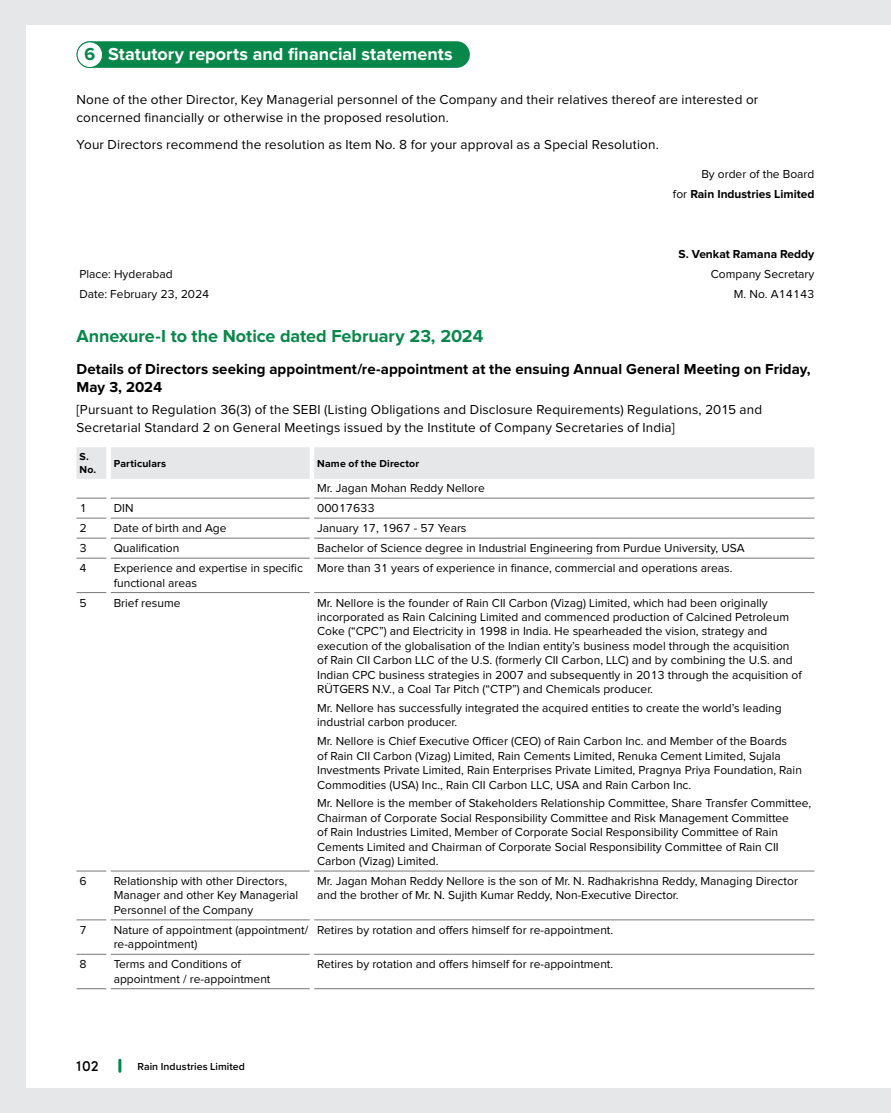
<style>
.page{position:relative;width:891px;height:1113px;background:#fff}
.page>*{position:absolute;margin:0;border:0;box-sizing:border-box;transform-origin:0 0}
.t1{font:700 18px "Proxima Nova";letter-spacing:-.005em;color:#08874a}
.t2{font:700 18px "Proxima Nova";color:#fff}
.t3{font:700 15px/18px "Proxima Nova";letter-spacing:.005em;color:#000}
.t4{font:500 15px "Sofia Pro Soft";color:#000}
.t5{font:13.5px/18px "Proxima Nova";letter-spacing:.01em;color:#000}
.t6{font:12px/14.4px "Proxima Nova";color:#000}
.t7{font:700 12px/20px "Proxima Nova";color:#000;text-align:right}
.t8{font:700 10.5px/12.6px "Proxima Nova";letter-spacing:.015em;color:#000}
.t9{font:600 10.5px "Proxima Nova";letter-spacing:.005em;color:#000}
.s1{color:#08874a}
.s2{font-weight:400}
</style>
<div class="page">
<div style="left:0;top:0;width:891px;height:1112px;background:#e6e7e8"></div>
<div style="left:26px;top:25px;width:865px;height:1062px;background:#fff"></div>
<svg style="left:118px;top:1060px;width:3px;height:11px"></svg>
<div style="left:77px;top:41px;width:393px;height:27px;background:#08874a;border-radius:13px"></div>
<div style="left:77px;top:42px;width:26px;height:25px;background:#fff;border-radius:50%"></div>
<div style="left:77px;top:41px;width:26px;height:27px;border:1px solid #08874a;border-radius:50%"></div>
<div style="left:76px;top:447px;width:738px;height:32px;background:#e6e7e8"></div>
<hr style="left:76px;top:498px;width:30px;height:1px;background:#77787b">
<hr style="left:111px;top:498px;width:199px;height:1px;background:#77787b">
<hr style="left:314px;top:498px;width:500px;height:1px;background:#77787b">
<hr style="left:76px;top:518px;width:30px;height:1px;background:#77787b">
<hr style="left:111px;top:518px;width:199px;height:1px;background:#77787b">
<hr style="left:314px;top:518px;width:500px;height:1px;background:#77787b">
<hr style="left:76px;top:538px;width:30px;height:1px;background:#77787b">
<hr style="left:111px;top:538px;width:199px;height:1px;background:#77787b">
<hr style="left:314px;top:538px;width:500px;height:1px;background:#77787b">
<hr style="left:76px;top:558px;width:30px;height:1px;background:#77787b">
<hr style="left:111px;top:558px;width:199px;height:1px;background:#77787b">
<hr style="left:314px;top:558px;width:500px;height:1px;background:#77787b">
<hr style="left:76px;top:592px;width:30px;height:1px;background:#77787b">
<hr style="left:111px;top:592px;width:199px;height:1px;background:#77787b">
<hr style="left:314px;top:592px;width:500px;height:1px;background:#77787b">
<hr style="left:76px;top:870px;width:30px;height:1px;background:#77787b">
<hr style="left:111px;top:870px;width:199px;height:1px;background:#77787b">
<hr style="left:314px;top:870px;width:500px;height:1px;background:#77787b">
<hr style="left:76px;top:919px;width:30px;height:1px;background:#77787b">
<hr style="left:111px;top:919px;width:199px;height:1px;background:#77787b">
<hr style="left:314px;top:919px;width:500px;height:1px;background:#77787b">
<hr style="left:76px;top:954px;width:30px;height:1px;background:#77787b">
<hr style="left:111px;top:954px;width:199px;height:1px;background:#77787b">
<hr style="left:314px;top:954px;width:500px;height:1px;background:#77787b">
<hr style="left:76px;top:988px;width:30px;height:1px;background:#77787b">
<hr style="left:111px;top:988px;width:199px;height:1px;background:#77787b">
<hr style="left:314px;top:988px;width:500px;height:1px;background:#77787b">
<h1 class="t2" style="left:84px;top:44px;width:370px"><span class="s1">6</span> Statutory reports and financial statements</h1>
<p class="t5" style="left:76px;top:91px;width:683px">None of the other Director, Key Managerial personnel of the Company and their relatives thereof are interested or concerned financially or otherwise in the proposed resolution.</p>
<p class="t5" style="left:76px;top:136px;width:584px">Your Directors recommend the resolution as Item No. 8 for your approval as a Special Resolution.</p>
<p class="t7" style="left:673px;top:164px;width:143px"><span class="s2">By order of the Board<br>for</span> Rain Industries Limited</p>
<p class="t7" style="left:679px;top:244px;width:137px">S. Venkat Ramana Reddy</p>
<p class="t6" style="left:80px;top:267px;width:95px">Place: Hyderabad</p>
<p class="t6" style="left:711px;top:267px;width:105px">Company Secretary</p>
<p class="t6" style="left:80px;top:287px;width:131px">Date: February 23, 2024</p>
<p class="t6" style="left:734px;top:287px;width:82px">M. No. A14143</p>
<h1 class="t1" style="left:76px;top:326px;width:409px">Annexure-I to the Notice dated February 23, 2024</h1>
<p class="t3" style="left:76px;top:360px;width:736px">Details of Directors seeking appointment/re-appointment at the ensuing Annual General Meeting on Friday,<br>May 3, 2024</p>
<p class="t5" style="left:76px;top:401px;width:687px">[Pursuant to Regulation 36(3) of the SEBI (Listing Obligations and Disclosure Requirements) Regulations, 2015 and<br>Secretarial Standard 2 on General Meetings issued by the Institute of Company Secretaries of India]</p>
<p class="t8" style="left:80px;top:450px;width:18px">S.<br>No.</p>
<p class="t8" style="left:114px;top:457px;width:54px">Particulars</p>
<p class="t8" style="left:317px;top:457px;width:104px">Name of the Director</p>
<p class="t6" style="left:317px;top:481px;width:169px">Mr. Jagan Mohan Reddy Nellore</p>
<p class="t6" style="left:79px;top:501px;width:9px">1</p>
<p class="t6" style="left:114px;top:501px;width:21px">DIN</p>
<p class="t6" style="left:317px;top:501px;width:59px">00017633</p>
<p class="t6" style="left:79px;top:521px;width:9px">2</p>
<p class="t6" style="left:114px;top:521px;width:114px">Date of birth and Age</p>
<p class="t6" style="left:317px;top:521px;width:151px">January 17, 1967 - 57 Years</p>
<p class="t6" style="left:79px;top:541px;width:9px">3</p>
<p class="t6" style="left:114px;top:541px;width:67px">Qualification</p>
<p class="t6" style="left:317px;top:541px;width:429px">Bachelor of Science degree in Industrial Engineering from Purdue University, USA</p>
<p class="t6" style="left:79px;top:561px;width:9px">4</p>
<p class="t6" style="left:114px;top:561px;width:191px">Experience and expertise in specific functional areas</p>
<p class="t6" style="left:317px;top:561px;width:417px">More than 31 years of experience in finance, commercial and operations areas.</p>
<p class="t6" style="left:79px;top:596px;width:9px">5</p>
<p class="t6" style="left:114px;top:596px;width:68px">Brief resume</p>
<p class="t6" style="left:317px;top:596px;width:486px">Mr. Nellore is the founder of Rain CII Carbon (Vizag) Limited, which had been originally incorporated as Rain Calcining Limited and commenced production of Calcined Petroleum Coke (“CPC”) and Electricity in 1998 in India. He spearheaded the vision, strategy and execution of the globalisation of the Indian entity’s business model through the acquisition of Rain CII Carbon LLC of the U.S. (formerly CII Carbon, LLC) and by combining the U.S. and Indian CPC business strategies in 2007 and subsequently in 2013 through the acquisition of RÜTGERS N.V., a Coal Tar Pitch (“CTP”) and Chemicals producer.</p>
<p class="t6" style="left:317px;top:701px;width:466px">Mr. Nellore has successfully integrated the acquired entities to create the world’s leading industrial carbon producer.</p>
<p class="t6" style="left:317px;top:734px;width:486px">Mr. Nellore is Chief Executive Officer (CEO) of Rain Carbon Inc. and Member of the Boards<br>of Rain CII Carbon (Vizag) Limited, Rain Cements Limited, Renuka Cement Limited, Sujala Investments Private Limited, Rain Enterprises Private Limited, Pragnya Priya Foundation, Rain Commodities (USA) Inc., Rain CII Carbon LLC, USA and Rain Carbon Inc.</p>
<p class="t6" style="left:317px;top:796px;width:496px">Mr. Nellore is the member of Stakeholders Relationship Committee, Share Transfer Committee, Chairman of Corporate Social Responsibility Committee and Risk Management Committee<br>of Rain Industries Limited, Member of Corporate Social Responsibility Committee of Rain Cements Limited and Chairman of Corporate Social Responsibility Committee of Rain CII Carbon (Vizag) Limited.</p>
<p class="t6" style="left:79px;top:874px;width:9px">6</p>
<p class="t6" style="left:114px;top:874px;width:186px">Relationship with other Directors,<br>Manager and other Key Managerial<br>Personnel of the Company</p>
<p class="t6" style="left:317px;top:874px;width:482px">Mr. Jagan Mohan Reddy Nellore is the son of Mr. N. Radhakrishna Reddy, Managing Director and the brother of Mr. N. Sujith Kumar Reddy, Non-Executive Director.</p>
<p class="t6" style="left:79px;top:923px;width:9px">7</p>
<p class="t6" style="left:114px;top:923px;width:196px">Nature of appointment (appointment/ re-appointment)</p>
<p class="t6" style="left:317px;top:923px;width:298px">Retires by rotation and offers himself for re-appointment.</p>
<p class="t6" style="left:79px;top:957px;width:9px">8</p>
<p class="t6" style="left:114px;top:957px;width:158px">Terms and Conditions of appointment / re-appointment</p>
<p class="t6" style="left:317px;top:957px;width:298px">Retires by rotation and offers himself for re-appointment.</p>
<p class="t4" style="left:75px;top:1054px;width:26px">102</p>
<p class="t9" style="left:137px;top:1058px;width:109px">Rain Industries Limited</p>
</div>
